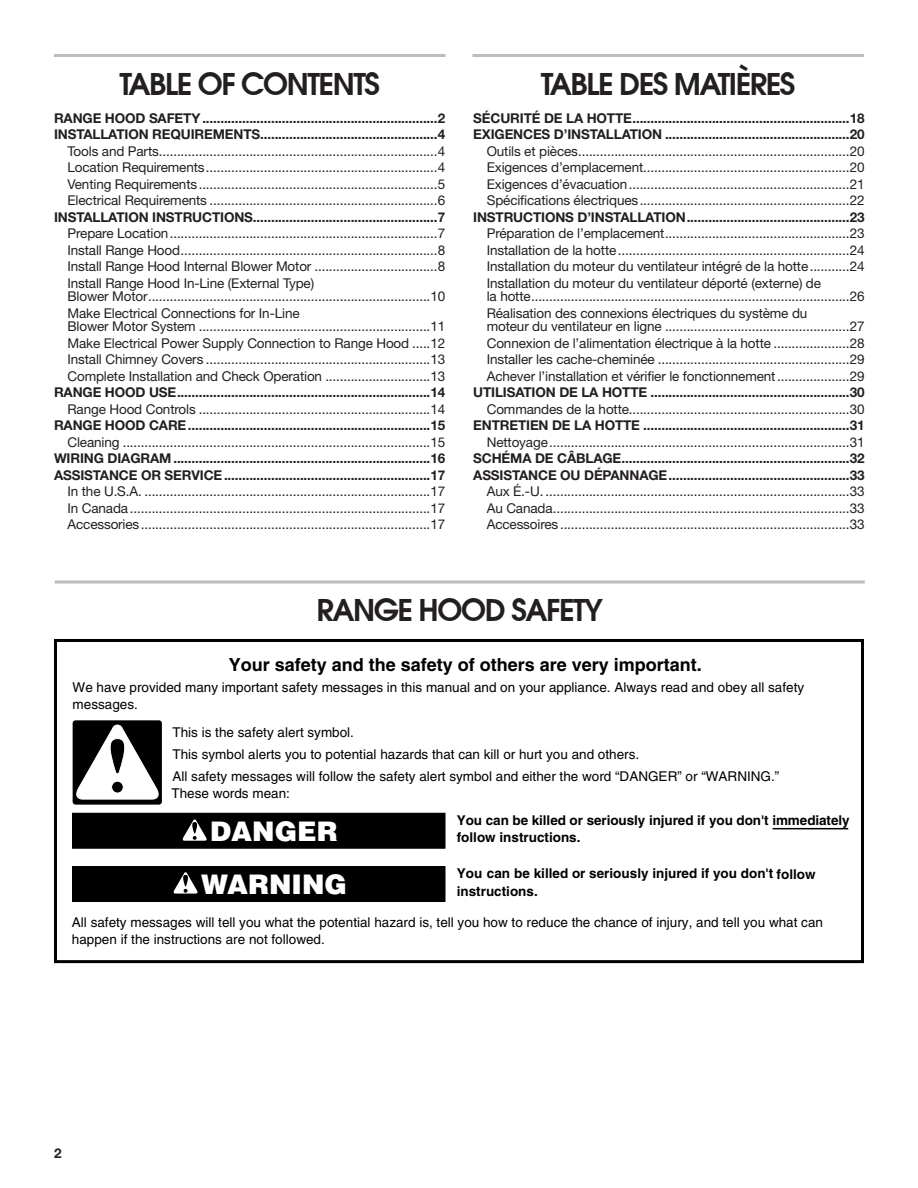
<style>
.page{position:relative;width:918px;height:1188px;background:#fff}
.page>*{position:absolute;margin:0;border:0;box-sizing:border-box;transform-origin:0 0}
.Heading_1{font:600 30px "Avant Garde";letter-spacing:-.05em;color:#231f20}
.t1{font:900 27px/52.8px "Helvetica";color:#fff;text-align:center}
.t2{font:700 18px "Helvetica";color:#000}
.t3{font:13.5px/13.5px "Helvetica Neue LT Std";letter-spacing:-.01em;color:#231f20}
.t4{font:700 13.5px "Helvetica Neue LT Std";letter-spacing:-.01em;color:#231f20}
.t5{font:13.5px/17.2px "Helvetica";color:#000}
.t6{font:700 13.5px "Helvetica";color:#000}
</style>
<div class="page">
<hr style="left:54px;top:54px;width:392px;height:3px;background:#bcbdc0">
<hr style="left:472px;top:54px;width:392px;height:3px;background:#bcbdc0">
<svg style="left:55px;top:580px;width:810px;height:4px;background:#cccdcf"></svg>
<div style="left:72px;top:813px;width:374px;height:36px;background:#000"></div>
<div style="left:54px;top:639px;width:810px;height:324px;border:3px solid #000"></div>
<div style="left:72px;top:866px;width:374px;height:36px;background:#000"></div>
<div style="left:74px;top:722px;width:87px;height:81px;background:linear-gradient(to right,#020202,#020202);border-radius:2px"></div>
<div style="left:73px;top:720px;width:89px;height:85px;border:3px solid #000;border-radius:2px"></div>
<svg style="left:74px;top:725px;width:87px;height:74px"></svg>
<hr style="left:773px;top:828px;width:75px;height:1px;background:#000">
<svg style="left:182px;top:819px;width:25px;height:22px"></svg>
<svg style="left:173px;top:872px;width:25px;height:22px"></svg>
<h1 class="Heading_1" style="left:119px;top:64px;width:262px">TABLE OF CONTENTS</h1>
<h1 class="Heading_1" style="left:541px;top:64px;width:256px">TABLE DES MATIÈRES</h1>
<p class="t4" style="left:54px;top:110px;width:393px">RANGE HOOD SAFETY .................................................................2</p>
<p class="t4" style="left:54px;top:126px;width:393px">INSTALLATION REQUIREMENTS.................................................4</p>
<p class="t3" style="left:68px;top:144px;width:379px">Tools and Parts.............................................................................4</p>
<p class="t3" style="left:68px;top:161px;width:379px">Location Requirements................................................................4</p>
<p class="t3" style="left:68px;top:177px;width:379px">Venting Requirements..................................................................5</p>
<p class="t3" style="left:68px;top:194px;width:379px">Electrical Requirements ...............................................................6</p>
<p class="t4" style="left:54px;top:209px;width:393px">INSTALLATION INSTRUCTIONS...................................................7</p>
<p class="t3" style="left:68px;top:227px;width:379px">Prepare Location..........................................................................7</p>
<p class="t3" style="left:68px;top:243px;width:379px">Install Range Hood.......................................................................8</p>
<p class="t3" style="left:68px;top:260px;width:379px">Install Range Hood Internal Blower Motor ..................................8</p>
<p class="t3" style="left:68px;top:276px;width:379px">Install Range Hood In-Line (External Type)<br>Blower Motor..............................................................................10</p>
<p class="t3" style="left:68px;top:306px;width:379px">Make Electrical Connections for In-Line<br>Blower Motor System ................................................................11</p>
<p class="t3" style="left:68px;top:336px;width:379px">Make Electrical Power Supply Connection to Range Hood .....12</p>
<p class="t3" style="left:68px;top:353px;width:379px">Install Chimney Covers ..............................................................13</p>
<p class="t3" style="left:68px;top:369px;width:379px">Complete Installation and Check Operation .............................13</p>
<p class="t4" style="left:54px;top:384px;width:393px">RANGE HOOD USE......................................................................14</p>
<p class="t3" style="left:68px;top:402px;width:379px">Range Hood Controls ................................................................14</p>
<p class="t4" style="left:54px;top:417px;width:393px">RANGE HOOD CARE...................................................................15</p>
<p class="t3" style="left:68px;top:435px;width:379px">Cleaning .....................................................................................15</p>
<p class="t4" style="left:54px;top:450px;width:393px">WIRING DIAGRAM .......................................................................16</p>
<p class="t4" style="left:54px;top:467px;width:393px">ASSISTANCE OR SERVICE.........................................................17</p>
<p class="t3" style="left:68px;top:485px;width:379px">In the U.S.A. ...............................................................................17</p>
<p class="t3" style="left:68px;top:501px;width:379px">In Canada...................................................................................17</p>
<p class="t3" style="left:68px;top:518px;width:379px">Accessories................................................................................17</p>
<p class="t4" style="left:473px;top:110px;width:393px">SÉCURITÉ DE LA HOTTE............................................................18</p>
<p class="t4" style="left:473px;top:126px;width:393px">EXIGENCES D’INSTALLATION ...................................................20</p>
<p class="t3" style="left:487px;top:144px;width:379px">Outils et pièces...........................................................................20</p>
<p class="t3" style="left:487px;top:161px;width:379px">Exigences d’emplacement.........................................................20</p>
<p class="t3" style="left:487px;top:177px;width:379px">Exigences d’évacuation.............................................................21</p>
<p class="t3" style="left:487px;top:194px;width:379px">Spécifications électriques..........................................................22</p>
<p class="t4" style="left:473px;top:209px;width:393px">INSTRUCTIONS D’INSTALLATION.............................................23</p>
<p class="t3" style="left:487px;top:227px;width:379px">Préparation de l’emplacement...................................................23</p>
<p class="t3" style="left:487px;top:243px;width:379px">Installation de la hotte................................................................24</p>
<p class="t3" style="left:487px;top:260px;width:379px">Installation du moteur du ventilateur intégré de la hotte...........24</p>
<p class="t3" style="left:487px;top:276px;width:379px">Installation du moteur du ventilateur déporté (externe) de<br>la hotte........................................................................................26</p>
<p class="t3" style="left:487px;top:306px;width:379px">Réalisation des connexions électriques du système du<br>moteur du ventilateur en ligne ...................................................27</p>
<p class="t3" style="left:487px;top:336px;width:379px">Connexion de l’alimentation électrique à la hotte .....................28</p>
<p class="t3" style="left:487px;top:353px;width:379px">Installer les cache-cheminée .....................................................29</p>
<p class="t3" style="left:487px;top:369px;width:379px">Achever l’installation et vérifier le fonctionnement....................29</p>
<p class="t4" style="left:473px;top:384px;width:393px">UTILISATION DE LA HOTTE .......................................................30</p>
<p class="t3" style="left:487px;top:402px;width:379px">Commandes de la hotte.............................................................30</p>
<p class="t4" style="left:473px;top:417px;width:393px">ENTRETIEN DE LA HOTTE .........................................................31</p>
<p class="t3" style="left:487px;top:435px;width:379px">Nettoyage...................................................................................31</p>
<p class="t4" style="left:473px;top:450px;width:393px">SCHÉMA DE CÂBLAGE...............................................................32</p>
<p class="t4" style="left:473px;top:467px;width:393px">ASSISTANCE OU DÉPANNAGE..................................................33</p>
<p class="t3" style="left:487px;top:485px;width:379px">Aux É.-U. ....................................................................................33</p>
<p class="t3" style="left:487px;top:501px;width:379px">Au Canada..................................................................................33</p>
<p class="t3" style="left:487px;top:518px;width:379px">Accessoires................................................................................33</p>
<h1 class="Heading_1" style="left:317px;top:591px;width:288px">RANGE HOOD SAFETY</h1>
<p class="t2" style="left:229px;top:654px;width:475px">Your safety and the safety of others are very important.</p>
<p class="t5" style="left:73px;top:678px;width:733px">We have provided many important safety messages in this manual and on your appliance. Always read and obey all safety messages.</p>
<p class="t5" style="left:173px;top:722px;width:608px;line-height:21.8px">This is the safety alert symbol.<br>This symbol alerts you to potential hazards that can kill or hurt you and others.<br>All safety messages will follow the safety alert symbol and either the word “DANGER” or “WARNING.”</p>
<p class="t5" style="left:171px;top:785px;width:120px">These words mean:</p>
<p class="t6" style="left:457px;top:829px;width:125px">follow instructions.</p>
<p class="t6" style="left:457px;top:812px;width:394px">You can be killed or seriously injured if you don't immediately</p>
<p class="t1" style="left:201px;top:804px;width:147px">DANGER<br>WARNING</p>
<p class="t6" style="left:457px;top:865px;width:360px">You can be killed or seriously injured if you don't follow</p>
<p class="t5" style="left:72px;top:913px;width:753px">All safety messages will tell you what the potential hazard is, tell you how to reduce the chance of injury, and tell you what can happen if the instructions are not followed.</p>
<p class="t6" style="left:457px;top:883px;width:83px">instructions.</p>
<p class="t4" style="left:54px;top:1145px;width:9px">2</p>
</div>
